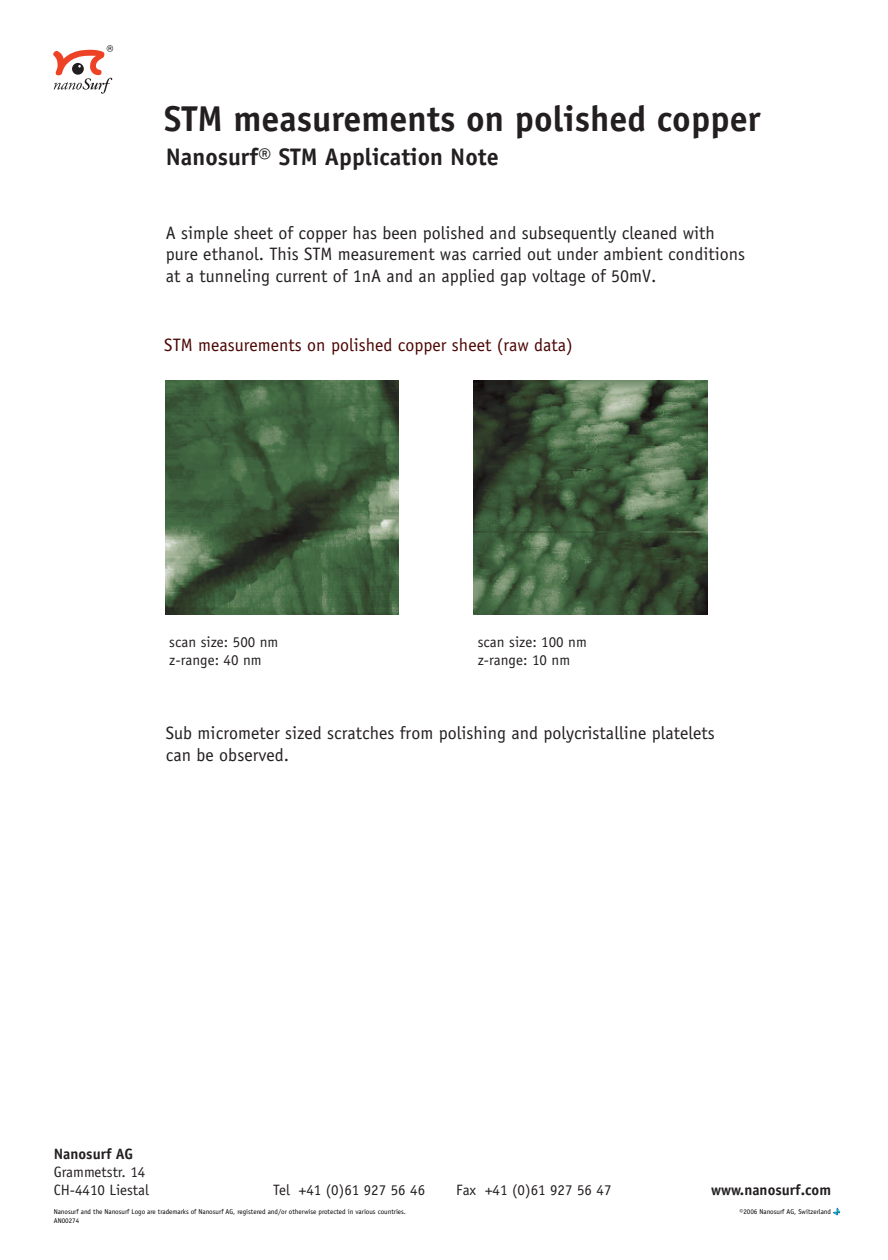
<style>
.page{position:relative;width:888px;height:1260px;background:#fff}
.page>*{position:absolute;margin:0;border:0;box-sizing:border-box;transform-origin:0 0}
.t1{font:700 36px "Officina Sans";color:#231f20}
.t2{font:700 24px "Officina Sans";color:#231f20}
.t3{font:18px/21.8px "Officina Sans";color:#231f20}
.t4{font:18px "Officina Sans";color:#4a0402}
.t5{font:15px/18px "Officina Sans";color:#231f20}
.t6{font:700 15px "Officina Sans";color:#231f20}
.t7{font:7.05px/8.6px "Officina Sans";color:#000}
</style>
<div class="page">
<svg style="left:53px;top:45px;width:60px;height:49px"></svg>
<svg style="left:832px;top:1208px;width:9px;height:8px"></svg>
<img style="left:474px;top:381px;width:234px;height:234px">
<img style="left:165px;top:381px;width:234px;height:234px">
<h1 class="t1" style="left:164px;top:96px;width:598px">STM measurements on polished copper</h1>
<h2 class="t2" style="left:166px;top:142px;width:334px">Nanosurf® STM Application Note</h2>
<p class="t3" style="left:166px;top:222px;width:581px">A simple sheet of copper has been polished and subsequently cleaned with pure ethanol. This STM measurement was carried out under ambient conditions at a tunneling current of 1nA and an applied gap voltage of 50mV.</p>
<p class="t4" style="left:164px;top:335px;width:410px">STM measurements on polished copper sheet (raw data)</p>
<p class="t5" style="left:169px;top:633px;width:111px">scan size: 500 nm z-range: 40 nm</p>
<p class="t5" style="left:478px;top:633px;width:111px">scan size: 100 nm z-range: 10 nm</p>
<p class="t3" style="left:166px;top:722px;width:550px">Sub micrometer sized scratches from polishing and polycristalline platelets can be observed.</p>
<p class="t6" style="left:54px;top:1145px;width:81px">Nanosurf AG</p>
<p class="t5" style="left:54px;top:1163px;width:97px">Grammetstr. 14<br>CH-4410 Liestal</p>
<p class="t5" style="left:273px;top:1181px;width:153px">Tel +41 (0)61 927 56 46</p>
<p class="t5" style="left:456px;top:1181px;width:157px">Fax +41 (0)61 927 56 47</p>
<p class="t6" style="left:711px;top:1180px;width:122px">www.nanosurf.com</p>
<p class="t7" style="left:54px;top:1207px;width:354px">Nanosurf and the Nanosurf Logo are trademarks of Nanosurf AG, registered and/or otherwise protected in various countries.<br>AN00274</p>
<p class="t7" style="left:739px;top:1207px;width:93px">©2006 Nanosurf AG, Switzerland</p>
</div>
